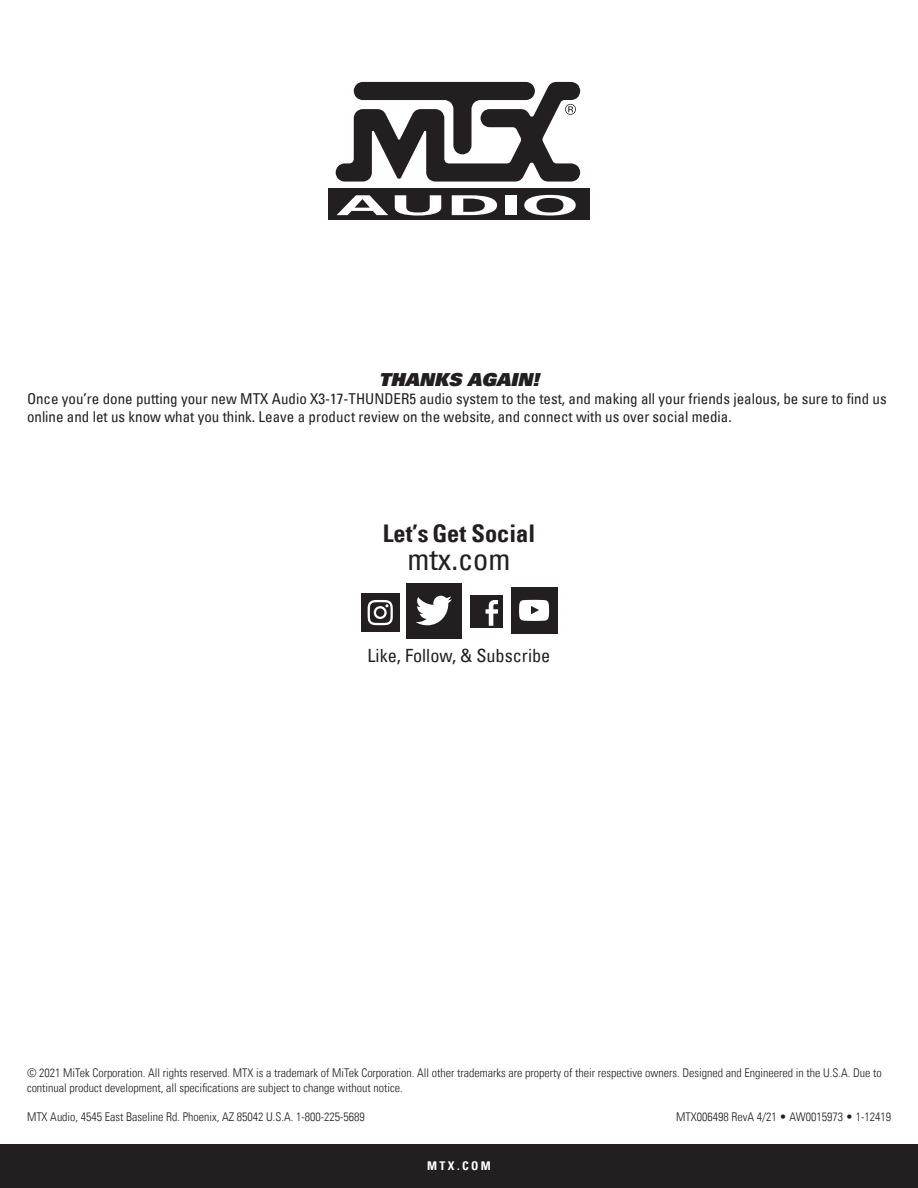
<style>
.page{position:relative;width:918px;height:1188px;background:#fff}
.page>*{position:absolute;margin:0;border:0;box-sizing:border-box;transform-origin:0 0}
.t1{font:condensed 30.45px "Univers LT";color:#231f20}
.t2{font:700 condensed 24.3px "Univers LT";color:#231f20}
.t3{font:condensed 18.3px "Univers LT";color:#231f20}
.t4{font:italic 900 18px "Univers LT";color:#231f20}
.t5{font:condensed 15px/18px "Univers LT";color:#231f20}
.t6{font:300 condensed 12px/14.4px "Univers LT";color:#231f20}
.t7{font:700 condensed 12px "Univers LT";letter-spacing:.2em;color:#fff}
</style>
<div class="page">
<div style="left:0;top:1144px;width:918px;height:44px;background:#231f20"></div>
<div style="left:361px;top:593px;width:39px;height:39px;background:#231f20"></div>
<svg style="left:368px;top:600px;width:25px;height:25px"></svg>
<div style="left:406px;top:583px;width:56px;height:56px;background:#231f20"></div>
<svg style="left:416px;top:596px;width:36px;height:29px"></svg>
<div style="left:470px;top:595px;width:33px;height:33px;background:#231f20"></div>
<svg style="left:486px;top:600px;width:12px;height:26px"></svg>
<div style="left:511px;top:587px;width:46px;height:46px;background:#231f20"></div>
<svg style="left:519px;top:600px;width:30px;height:21px"></svg>
<div style="left:328px;top:189px;width:262px;height:31px;background:#231f20"></div>
<svg style="left:336px;top:82px;width:244px;height:100px"></svg>
<svg style="left:337px;top:195px;width:51px;height:20px"></svg>
<svg style="left:395px;top:195px;width:46px;height:21px"></svg>
<svg style="left:452px;top:195px;width:45px;height:20px"></svg>
<div style="left:505px;top:195px;width:12px;height:20px;background:#fff"></div>
<svg style="left:524px;top:195px;width:52px;height:21px"></svg>
<h3 class="t4" style="left:379px;top:368px;width:162px">THANKS AGAIN!</h3>
<p class="t5" style="left:27px;top:390px;width:861px">Once you’re done putting your new MTX Audio X3-17-THUNDER5 audio system to the test, and making all your friends jealous, be sure to find us online and let us know what you think. Leave a product review on the website, and connect with us over social media.</p>
<h2 class="t2" style="left:383px;top:518px;width:154px">Let’s Get Social</h2>
<h1 class="t1" style="left:407px;top:540px;width:105px">mtx.com</h1>
<h3 class="t3" style="left:368px;top:644px;width:184px">Like, Follow, &amp; Subscribe</h3>
<p class="t6" style="left:27px;top:1066px;width:856px">© 2021 MiTek Corporation. All rights reserved. MTX is a trademark of MiTek Corporation. All other trademarks are property of their respective owners. Designed and Engineered in the U.S.A. Due to continual product development, all specifications are subject to change without notice.</p>
<p class="t6" style="left:27px;top:1109px;width:339px">MTX Audio, 4545 East Baseline Rd. Phoenix, AZ 85042 U.S.A. 1-800-225-5689</p>
<p class="t6" style="left:676px;top:1109px;width:216px">MTX006498 RevA 4/21 • AW0015973 • 1-12419</p>
<p class="t7" style="left:427px;top:1158px;width:65px">MTX.COM</p>
</div>
